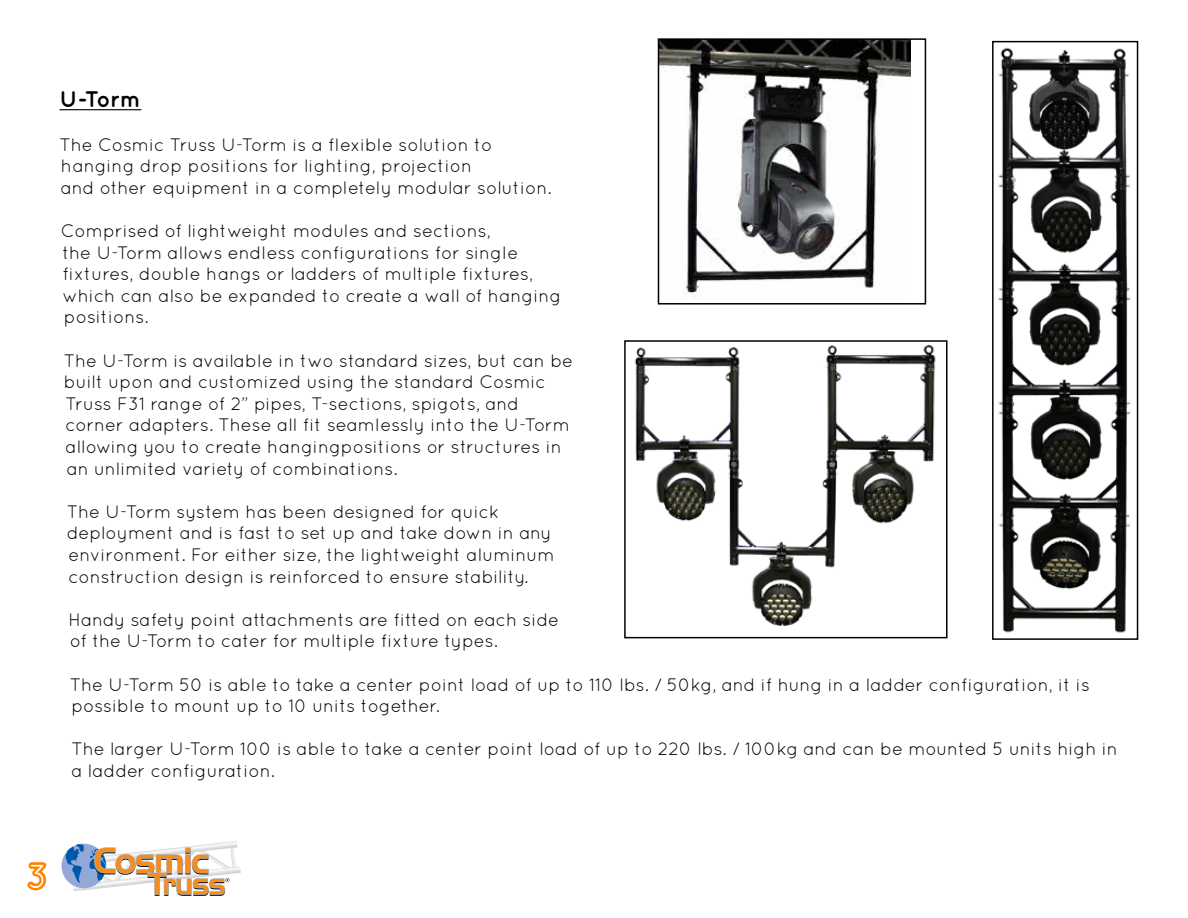
<style>
.page{position:relative;width:1188px;height:918px;background:#fff}
.page>*{position:absolute;margin:0;border:0;box-sizing:border-box;transform-origin:0 0}
.t1{font:33px "Quicksand";color:#fff}
.t2{font:700 22.5px "Quicksand";color:#000}
.t3{font:18px/21.6px "Quicksand";color:#000}
</style>
<div class="page">
<img style="left:661px;top:41px;width:249px;height:255px">
<div style="left:658px;top:38px;width:268px;height:267px;border:2px solid #000"></div>
<img style="left:634px;top:344px;width:303px;height:282px">
<div style="left:624px;top:340px;width:324px;height:298px;border:2px solid #000"></div>
<img style="left:998px;top:47px;width:133px;height:586px">
<div style="left:992px;top:41px;width:146px;height:599px;border:2px solid #000"></div>
<img style="left:220px;top:841px;width:18px;height:25px">
<img style="left:230px;top:866px;width:11px;height:8px">
<div style="left:62px;top:844px;width:44px;height:44px;background:#92a9d7;border-radius:50%"></div>
<svg style="left:65px;top:843px;width:165px;height:53px"></svg>
<svg style="left:27px;top:862px;width:20px;height:29px"></svg>
<hr style="left:59px;top:109px;width:82px;height:1px;background:#000">
<p class="t2" style="left:59px;top:86px;width:83px">U-Torm</p>
<p class="t3" style="left:59px;top:133px;width:494px">The Cosmic Truss U-Torm is a flexible solution to hanging drop positions for lighting, projection<br>and other equipment in a completely modular solution.</p>
<p class="t3" style="left:61px;top:220px;width:502px">Comprised of lightweight modules and sections,<br>the U-Torm allows endless configurations for single fixtures, double hangs or ladders of multiple fixtures, which can also be expanded to create a wall of hanging positions.</p>
<p class="t3" style="left:64px;top:349px;width:511px">The U-Torm is available in two standard sizes, but can be built upon and customized using the standard Cosmic Truss F31 range of 2” pipes, T-sections, spigots, and corner adapters. These all fit seamlessly into the U-Torm allowing you to create hangingpositions or structures in an unlimited variety of combinations.</p>
<p class="t3" style="left:67px;top:501px;width:489px">The U-Torm system has been designed for quick deployment and is fast to set up and take down in any environment. For either size, the lightweight aluminum construction design is reinforced to ensure stability.</p>
<p class="t3" style="left:68px;top:609px;width:492px">Handy safety point attachments are fitted on each side of the U-Torm to cater for multiple fixture types.</p>
<p class="t3" style="left:70px;top:673px;width:1021px">The U-Torm 50 is able to take a center point load of up to 110 lbs. / 50kg, and if hung in a ladder configuration, it is possible to mount up to 10 units together.</p>
<p class="t3" style="left:71px;top:738px;width:1048px">The larger U-Torm 100 is able to take a center point load of up to 220 lbs. / 100kg and can be mounted 5 units high in a ladder configuration.</p>
<h1 class="t1" style="left:28px;top:857px;width:22px">3</h1>
</div>
